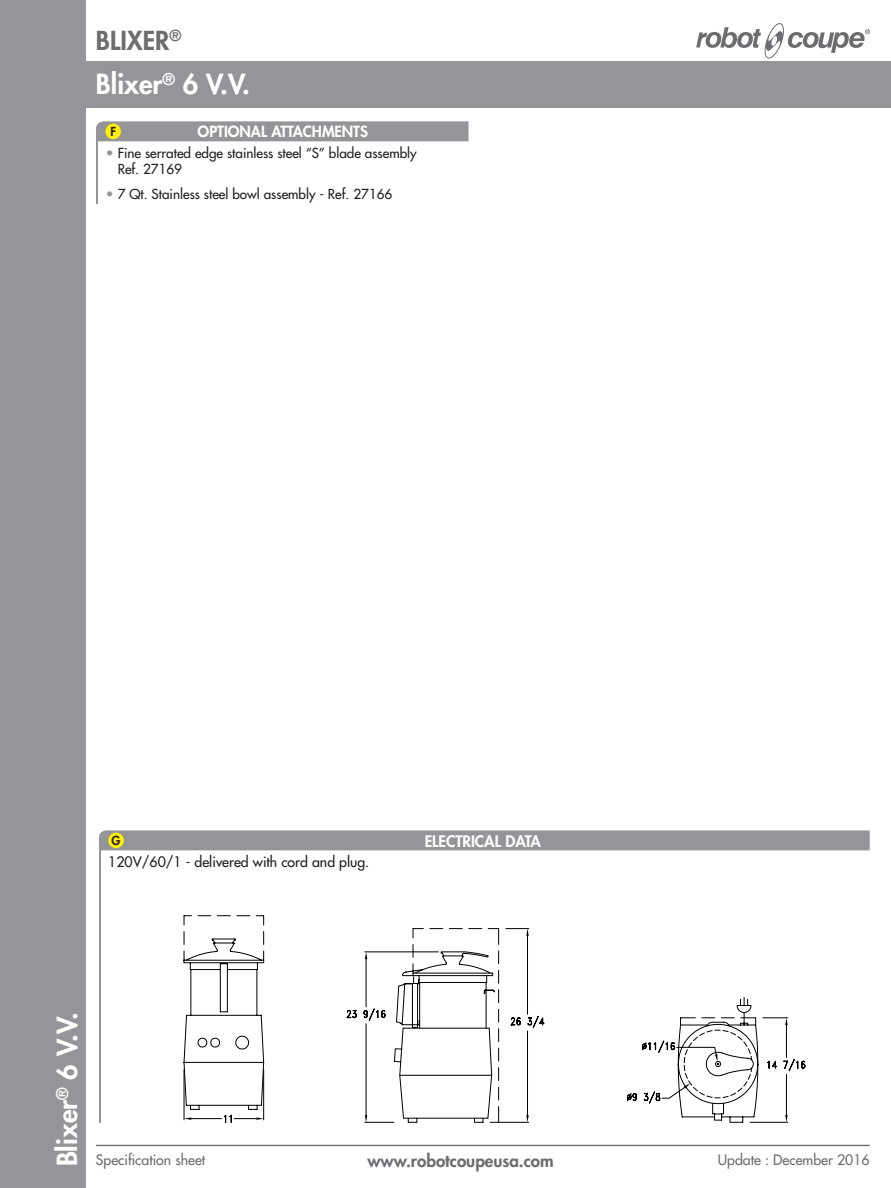
<style>
.page{position:relative;width:891px;height:1188px;background:#fff}
.page>*{position:absolute;margin:0;border:0;box-sizing:border-box;transform-origin:0 0}
.t1{font:800 27px "Futura";color:#fff}
.t2{font:800 25.5px "Futura";color:#6c6d70}
.t3{font:800 16.95px "Futura";color:#6c6d70}
.t4{font:800 15.45px "Futura";color:#fff}
.t5{font:800 15px "Futura";color:#fff}
.t6{font:14.1px "Futura";color:#6c6d70}
.t7{font:14.1px "Futura";color:#231f20}
.t8{font:13.5px/16.2px "Futura";color:#231f20}
.t9{font:800 12.15px "Futura";color:#231f20}
.s1{color:#939598}
</style>
<div class="page">
<div style="left:0;top:0;width:85px;height:1188px;background:#939598"></div>
<div style="left:63px;top:61px;width:828px;height:46px;background:#939598"></div>
<svg style="left:696px;top:23px;width:174px;height:35px"></svg>
<hr style="left:99px;top:842px;width:2px;height:281px;background:#939598">
<div style="left:99px;top:830px;width:771px;height:20px;background:#939598"></div>
<div style="left:108px;top:833px;width:16px;height:15px;background:#fff101;border-radius:50%"></div>
<hr style="left:96px;top:1145px;width:774px;height:1px;background:#6c6d70">
<hr style="left:96px;top:133px;width:2px;height:71px;background:#939598">
<div style="left:96px;top:121px;width:373px;height:20px;background:#939598"></div>
<div style="left:105px;top:124px;width:16px;height:15px;background:#fff101;border-radius:50%"></div>
<svg style="left:184px;top:915px;width:80px;height:208px"></svg>
<svg style="left:346px;top:928px;width:198px;height:195px"></svg>
<svg style="left:627px;top:997px;width:178px;height:126px"></svg>
<h2 class="t2" style="left:96px;top:23px;width:87px">BLIXER<sup>®</sup></h2>
<h1 class="t1" style="left:96px;top:66px;width:155px">Blixer<sup>®</sup> 6 V.V.</h1>
<p class="t9" style="left:110px;top:123px;width:7px">F</p>
<p class="t5" style="left:198px;top:122px;width:172px">OPTIONAL ATTACHMENTS</p>
<p class="t8" style="left:118px;top:145px;width:301px;text-indent:-12px"><span class="s1">•</span> Fine serrated edge stainless steel “S” blade assembly<br>Ref. 27169</p>
<p class="t8" style="left:106px;top:186px;width:288px"><span class="s1">•</span> 7 Qt. Stainless steel bowl assembly - Ref. 27166</p>
<p class="t9" style="left:112px;top:832px;width:11px">G</p>
<p class="t4" style="left:425px;top:831px;width:118px">ELECTRICAL DATA</p>
<p class="t7" style="left:108px;top:853px;width:263px">120V/60/1 - delivered with cord and plug.</p>
<h1 class="t1" style="left:49px;top:1166px;width:155px;rotate:-90deg">Blixer<sup>®</sup> 6 V.V.</h1>
<p class="t6" style="left:96px;top:1151px;width:111px">Specification sheet</p>
<p class="t3" style="left:367px;top:1149px;width:188px">www.robotcoupeusa.com</p>
<p class="t6" style="left:718px;top:1151px;width:153px">Update : December 2016</p>
</div>
